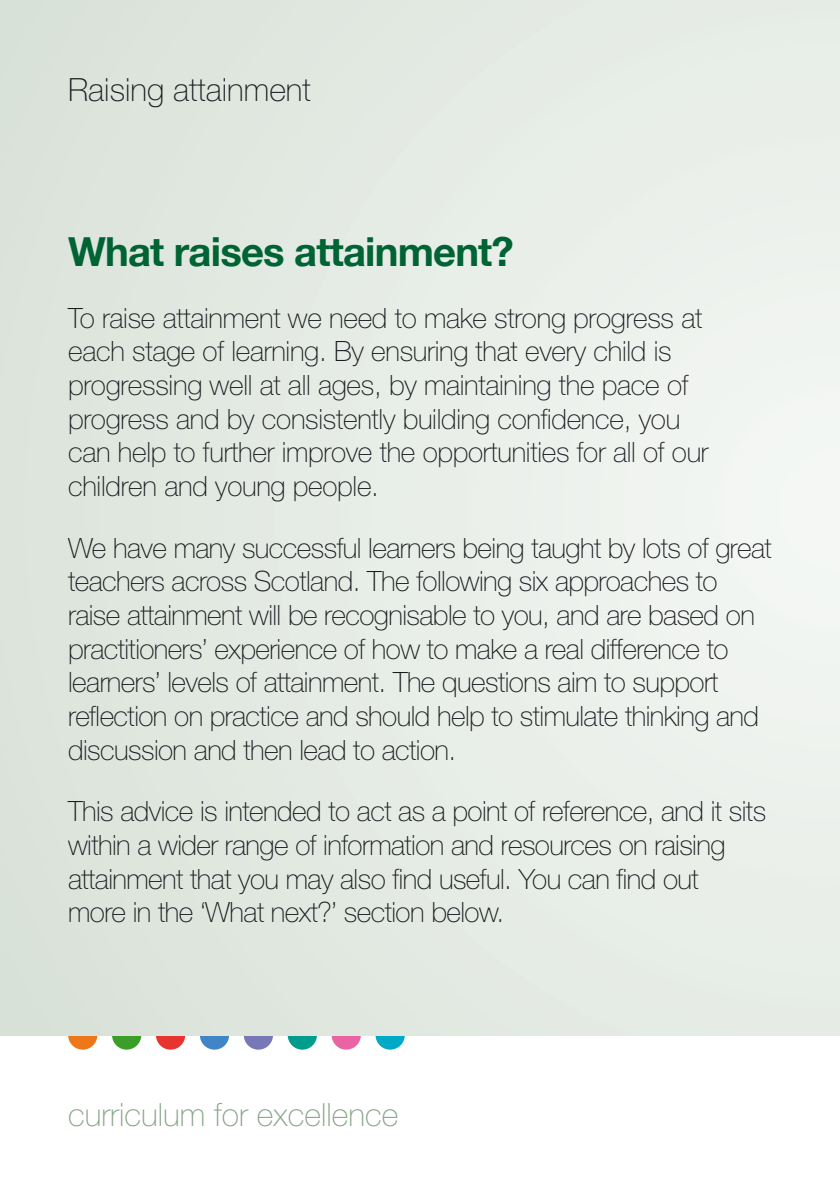
<style>
.page{position:relative;width:840px;height:1191px;background:#fff}
.page>*{position:absolute;margin:0;border:0;box-sizing:border-box;transform-origin:0 0}
.t1{font:700 40px "Helvetica Neue";letter-spacing:-.02em;color:#006334}
.t2{font:100 32px "Helvetica Neue";color:#87a488}
.t3{font:100 32px "Helvetica Neue";color:#1b1c20}
.t4{font:100 28px/33.6px "Helvetica Neue";letter-spacing:-.02em;color:#1b1c20}
</style>
<div class="page">
<div style="left:68px;top:1020px;width:29px;height:29px;background:#ee7819;border-radius:50%"></div>
<div style="left:112px;top:1020px;width:29px;height:29px;background:#3a9e29;border-radius:50%"></div>
<div style="left:156px;top:1020px;width:29px;height:29px;background:#e7342f;border-radius:50%"></div>
<div style="left:287px;top:1020px;width:30px;height:29px;background:#009d8c;border-radius:50%"></div>
<div style="left:375px;top:1020px;width:29px;height:29px;background:#00aac7;border-radius:50%"></div>
<div style="left:244px;top:1020px;width:29px;height:29px;background:#7877b7;border-radius:50%"></div>
<div style="left:331px;top:1020px;width:29px;height:29px;background:#e964a2;border-radius:50%"></div>
<div style="left:200px;top:1020px;width:29px;height:29px;background:#4285c6;border-radius:50%"></div>
<div style="left:0;top:0;width:839px;height:1035px;background:#e5ebe5"></div>
<p class="t3" style="left:68px;top:72px;width:244px">Raising attainment</p>
<h1 class="t1" style="left:68px;top:227px;width:447px">What raises attainment?</h1>
<p class="t4" style="left:68px;top:301px;width:641px">To raise attainment we need to make strong progress at each stage of learning. By ensuring that every child is progressing well at all ages, by maintaining the pace of progress and by consistently building confidence, you can help to further improve the opportunities for all of our children and young people.</p>
<p class="t4" style="left:68px;top:531px;width:705px">We have many successful learners being taught by lots of great teachers across Scotland. The following six approaches to raise attainment will be recognisable to you, and are based on practitioners’ experience of how to make a real difference to learners’ levels of attainment. The questions aim to support reflection on practice and should help to stimulate thinking and discussion and then lead to action.</p>
<p class="t4" style="left:68px;top:795px;width:699px">This advice is intended to act as a point of reference, and it sits within a wider range of information and resources on raising attainment that you may also find useful. You can find out<br>more in the ‘What next?’ section below.</p>
<p class="t2" style="left:68px;top:1097px;width:331px">curriculum for excellence</p>
</div>
